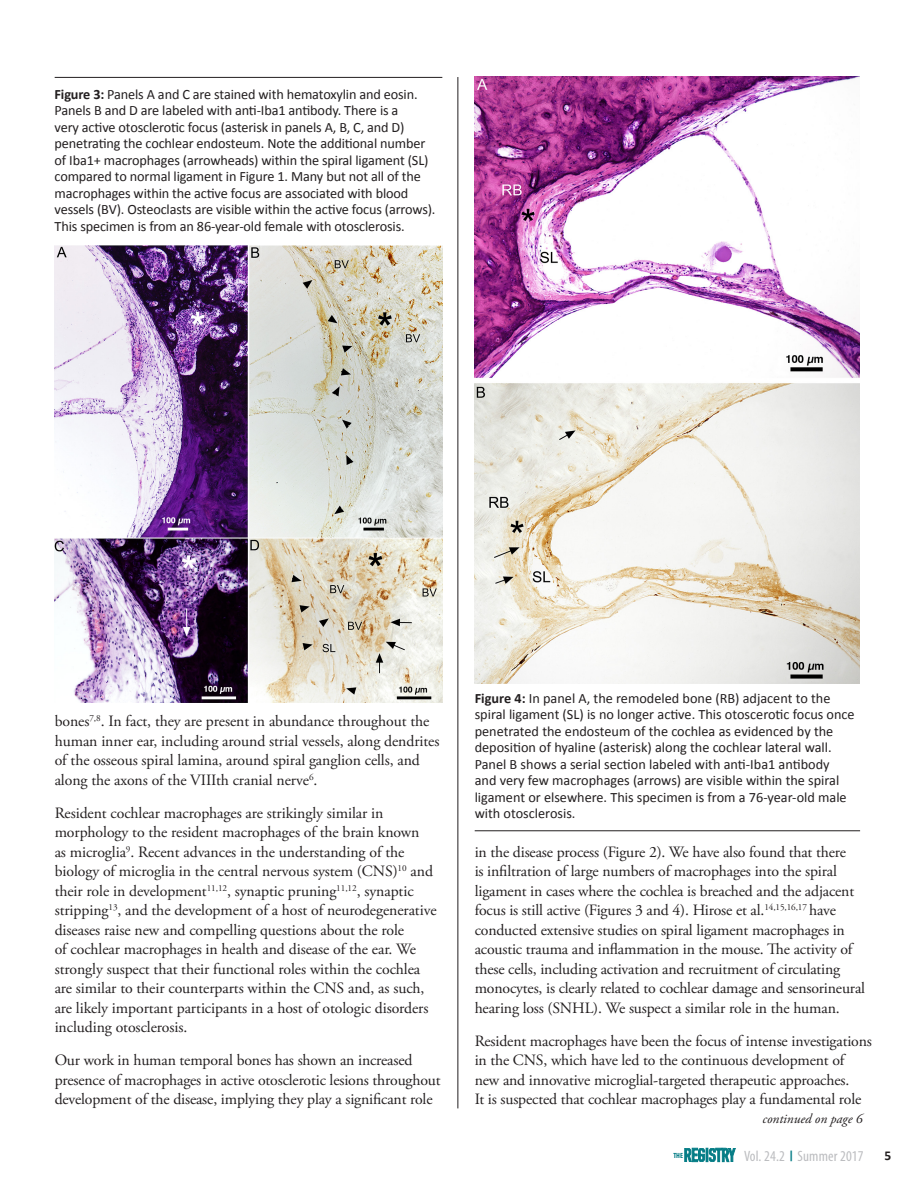
<style>
.page{position:relative;width:918px;height:1188px;background:#fff}
.page>*{position:absolute;margin:0;border:0;box-sizing:border-box;transform-origin:0 0}
.Text_with_space{font:15.75px/19.5px "Adobe Garamond Pro";letter-spacing:-.01em;color:#231f20}
.t1{font:condensed 15px "Myriad Pro";letter-spacing:.01em;color:#bcbdc0}
.Calibri_9_5_pt__Capt{font:14.25px/16.5px "Calibri";letter-spacing:-.01em;color:#231f20}
.t2{font:italic 13.5px "Adobe Garamond Pro";color:#231f20}
.t3{font:700 13.5px "Calibri";color:#231f20}
.t4{font:700 condensed 7.5px "Myriad Pro";color:#057d86}
.s1{font-weight:700}
.s2{font-family:"Calibri";font-weight:700;font-stretch:normal;font-size:12px;color:#057d86}
</style>
<div class="page">
<svg style="left:684px;top:1148px;width:52px;height:14px"></svg>
<svg style="left:685px;top:1148px;width:50px;height:14px"></svg>
<hr style="left:458px;top:77px;width:1px;height:1031px;background:#231f20">
<img style="left:55px;top:245px;width:387px;height:458px">
<hr style="left:55px;top:77px;width:387px;height:1px;background:#231f20">
<img style="left:475px;top:76px;width:384px;height:607px">
<hr style="left:475px;top:830px;width:385px;height:1px;background:#231f20">
<p class="Calibri_9_5_pt__Capt" style="left:55px;top:86px;width:382px"><span class="s1">Figure 3:</span> Panels A and C are stained with hematoxylin and eosin.<br>Panels B and D are labeled with anti-Iba1 antibody. There is a<br>very active otosclerotic focus (asterisk in panels A, B, C, and D) penetrating the cochlear endosteum. Note the additional number of Iba1+ macrophages (arrowheads) within the spiral ligament (SL) compared to normal ligament in Figure 1. Many but not all of the macrophages within the active focus are associated with blood vessels (BV). Osteoclasts are visible within the active focus (arrows).<br>This specimen is from an 86-year-old female with otosclerosis.</p>
<p class="Text_with_space" style="left:55px;top:712px;width:386px">bones<sup>7,8</sup>. In fact, they are present in abundance throughout the human inner ear, including around strial vessels, along dendrites of the osseous spiral lamina, around spiral ganglion cells, and along the axons of the VIIIth cranial nerve<sup>6</sup>.</p>
<p class="Text_with_space" style="left:55px;top:804px;width:383px">Resident cochlear macrophages are strikingly similar in morphology to the resident macrophages of the brain known<br>as microglia<sup>9</sup>. Recent advances in the understanding of the biology of microglia in the central nervous system (CNS)<sup>10</sup> and their role in development<sup>11,12</sup>, synaptic pruning<sup>11,12</sup>, synaptic stripping<sup>13</sup>, and the development of a host of neurodegenerative diseases raise new and compelling questions about the role<br>of cochlear macrophages in health and disease of the ear. We strongly suspect that their functional roles within the cochlea are similar to their counterparts within the CNS and, as such, are likely important participants in a host of otologic disorders including otosclerosis.</p>
<p class="Text_with_space" style="left:55px;top:1051px;width:387px">Our work in human temporal bones has shown an increased presence of macrophages in active otosclerotic lesions throughout development of the disease, implying they play a significant role</p>
<p class="Calibri_9_5_pt__Capt" style="left:475px;top:690px;width:382px"><span class="s1">Figure 4:</span> In panel A, the remodeled bone (RB) adjacent to the spiral ligament (SL) is no longer active. This otoscerotic focus once penetrated the endosteum of the cochlea as evidenced by the deposition of hyaline (asterisk) along the cochlear lateral wall.<br>Panel B shows a serial section labeled with anti-Iba1 antibody and very few macrophages (arrows) are visible within the spiral ligament or elsewhere. This specimen is from a 76-year-old male with otosclerosis.</p>
<p class="Text_with_space" style="left:475px;top:843px;width:392px">in the disease process (Figure 2). We have also found that there<br>is infiltration of large numbers of macrophages into the spiral ligament in cases where the cochlea is breached and the adjacent focus is still active (Figures 3 and 4). Hirose et al.<sup>14,15,16,17</sup> have conducted extensive studies on spiral ligament macrophages in acoustic trauma and inflammation in the mouse. The activity of these cells, including activation and recruitment of circulating monocytes, is clearly related to cochlear damage and sensorineural hearing loss (SNHL). We suspect a similar role in the human.</p>
<p class="Text_with_space" style="left:475px;top:1032px;width:399px">Resident macrophages have been the focus of intense investigations in the CNS, which have led to the continuous development of new and innovative microglial-targeted therapeutic approaches.<br>It is suspected that cochlear macrophages play a fundamental role</p>
<p class="t2" style="left:763px;top:1110px;width:101px">continued on page 6</p>
<p class="t1" style="left:744px;top:1147px;width:121px">Vol. 24.2 <span class="s2">|</span> Summer 2017</p>
<p class="t4" style="left:673px;top:1151px;width:11px">THE</p>
<p class="t3" style="left:885px;top:1147px;width:8px">5</p>
</div>
